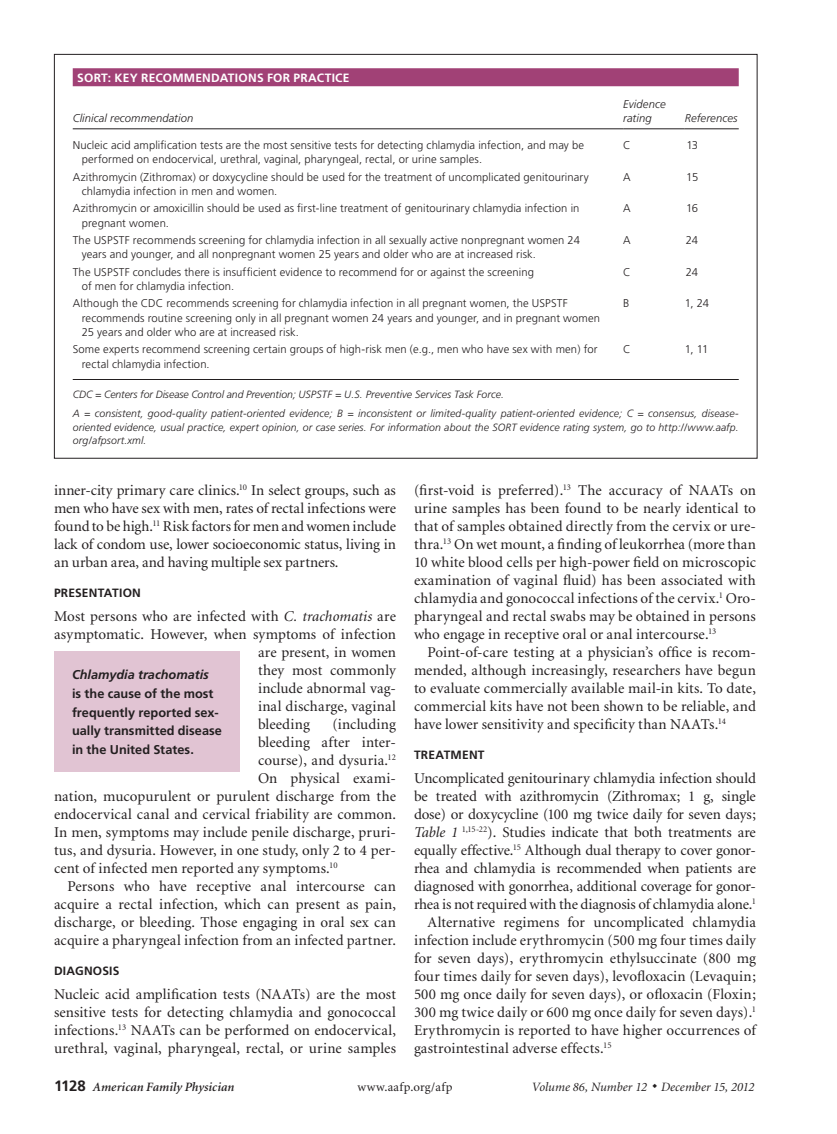
<style>
.page{position:relative;width:837px;height:1134px;background:#fff}
.page>*{position:absolute;margin:0;border:0;box-sizing:border-box;transform-origin:0 0}
.body_noindent{font:15px/18px "Minion";letter-spacing:.005em;color:#231f20;text-align:justify}
.body_text{font:15px/18px "Minion";letter-spacing:.01em;color:#231f20;text-align:justify}
.nugget{font:700 12.75px/18.8px "Frutiger";color:#231f20}
.t1{font:italic 12.75px "Minion";color:#231f20}
.t2{font:italic 600 12.75px "Minion";letter-spacing:.005em;color:#231f20}
.t3{font:12.75px "Minion";letter-spacing:.03em;color:#231f20}
.table_title_SORT{font:700 12px "Frutiger";letter-spacing:.02em;color:#fff}
.head2{font:700 12px "Frutiger";letter-spacing:.02em;color:#231f20}
.table_data{font:300 11.25px/14.2px "Frutiger";letter-spacing:.01em;color:#231f20}
.table_head1{font:italic 300 11.25px/14.2px "Frutiger";letter-spacing:.01em;color:#231f20}
.table_fig_note{font:italic 300 10.5px/13.5px "Frutiger";letter-spacing:.01em;color:#231f20;text-align:justify}
.s1{font-style:italic}
.s2{font-family:"Frutiger";font-weight:700;font-style:normal;font-size:15px}
</style>
<div class="page">
<div style="left:54px;top:652px;width:186px;height:120px;background:#e1c4d3"></div>
<div style="left:73px;top:68px;width:666px;height:18px;background:#a14176"></div>
<hr style="left:73px;top:128px;width:550px;height:1px;background:#231f20">
<hr style="left:623px;top:128px;width:62px;height:1px;background:#231f20">
<hr style="left:685px;top:128px;width:54px;height:1px;background:#231f20">
<hr style="left:73px;top:379px;width:666px;height:1px;background:#231f20">
<p class="table_title_SORT" style="left:77px;top:71px;width:274px">SORT: KEY RECOMMENDATIONS FOR PRACTICE</p>
<p class="table_head1" style="left:73px;top:112px;width:122px">Clinical recommendation</p>
<p class="table_head1" style="left:623px;top:97px;width:44px">Evidence rating</p>
<p class="table_head1" style="left:685px;top:112px;width:54px">References</p>
<p class="table_data" style="left:82px;top:138px;width:504px;text-indent:-9px">Nucleic acid amplification tests are the most sensitive tests for detecting chlamydia infection, and may be performed on endocervical, urethral, vaginal, pharyngeal, rectal, or urine samples.</p>
<p class="table_data" style="left:623px;top:138px;width:9px">C</p>
<p class="table_data" style="left:686px;top:138px;width:13px">13</p>
<p class="table_data" style="left:82px;top:170px;width:508px;text-indent:-9px">Azithromycin (Zithromax) or doxycycline should be used for the treatment of uncomplicated genitourinary chlamydia infection in men and women.</p>
<p class="table_data" style="left:623px;top:170px;width:9px">A</p>
<p class="table_data" style="left:686px;top:170px;width:13px">15</p>
<p class="table_data" style="left:82px;top:201px;width:499px;text-indent:-9px">Azithromycin or amoxicillin should be used as first-line treatment of genitourinary chlamydia infection in pregnant women.</p>
<p class="table_data" style="left:623px;top:201px;width:9px">A</p>
<p class="table_data" style="left:686px;top:201px;width:14px">16</p>
<p class="table_data" style="left:82px;top:233px;width:500px;text-indent:-9px">The USPSTF recommends screening for chlamydia infection in all sexually active nonpregnant women 24 years and younger, and all nonpregnant women 25 years and older who are at increased risk.</p>
<p class="table_data" style="left:623px;top:233px;width:9px">A</p>
<p class="table_data" style="left:686px;top:233px;width:14px">24</p>
<p class="table_data" style="left:82px;top:265px;width:454px;text-indent:-9px">The USPSTF concludes there is insufficient evidence to recommend for or against the screening of men for chlamydia infection.</p>
<p class="table_data" style="left:623px;top:265px;width:9px">C</p>
<p class="table_data" style="left:686px;top:265px;width:14px">24</p>
<p class="table_data" style="left:82px;top:296px;width:520px;text-indent:-9px">Although the CDC recommends screening for chlamydia infection in all pregnant women, the USPSTF recommends routine screening only in all pregnant women 24 years and younger, and in pregnant women<br>25 years and older who are at increased risk.</p>
<p class="table_data" style="left:623px;top:296px;width:8px">B</p>
<p class="table_data" style="left:685px;top:296px;width:26px">1, 24</p>
<p class="table_data" style="left:82px;top:342px;width:517px;text-indent:-9px">Some experts recommend screening certain groups of high-risk men (e.g., men who have sex with men) for rectal chlamydia infection.</p>
<p class="table_data" style="left:623px;top:342px;width:9px">C</p>
<p class="table_data" style="left:685px;top:342px;width:25px">1, 11</p>
<p class="table_fig_note" style="left:73px;top:388px;width:433px">CDC = Centers for Disease Control and Prevention; USPSTF = U.S. Preventive Services Task Force.</p>
<p class="table_fig_note" style="left:73px;top:407px;width:667px">A = consistent, good-quality patient-oriented evidence; B = inconsistent or limited-quality patient-oriented evidence; C = consensus, disease&shy;oriented evidence, usual practice, expert opinion, or case series. For information about the SORT evidence rating system, go to http://www.aafp. org/afpsort.xml.</p>
<p class="body_text" style="left:54px;top:482px;width:344px">inner-city primary care clinics.<sup>10</sup> In select groups, such as men who have sex with men, rates of rectal infections were found to be high.<sup>11</sup> Risk factors for men and women include lack of condom use, lower socioeconomic status, living in an urban area, and having multiple sex partners.</p>
<p class="head2" style="left:54px;top:586px;width:88px">PRESENTATION</p>
<p class="body_noindent" style="left:54px;top:608px;width:344px">Most persons who are infected with <span class="s1">C. trachomatis</span> are</p>
<p class="body_noindent" style="left:54px;top:626px;width:343px">asymptomatic. However, when symptoms of infection</p>
<p class="body_noindent" style="left:258px;top:644px;width:140px">are present, in women</p>
<p class="body_noindent" style="left:258px;top:662px;width:139px">they most commonly</p>
<p class="body_noindent" style="left:258px;top:680px;width:140px">include abnormal vag-</p>
<p class="body_noindent" style="left:258px;top:698px;width:140px">inal discharge, vaginal</p>
<p class="body_noindent" style="left:258px;top:716px;width:53px">bleeding</p>
<p class="body_noindent" style="left:333px;top:716px;width:65px">(including</p>
<p class="body_noindent" style="left:258px;top:734px;width:140px">bleeding after inter-</p>
<p class="body_noindent" style="left:258px;top:752px;width:139px">course), and dysuria.<sup>12</sup></p>
<p class="body_noindent" style="left:258px;top:770px;width:140px">On physical exami-</p>
<p class="body_noindent" style="left:54px;top:788px;width:344px">nation, mucopurulent or purulent discharge from the</p>
<p class="body_noindent" style="left:54px;top:806px;width:344px">endocervical canal and cervical friability are common.</p>
<p class="body_noindent" style="left:54px;top:824px;width:344px">In men, symptoms may include penile discharge, pruri-</p>
<p class="body_noindent" style="left:54px;top:842px;width:344px">tus, and dysuria. However, in one study, only 2 to 4 per-</p>
<p class="body_noindent" style="left:54px;top:860px;width:285px">cent of infected men reported any symptoms.<sup>10</sup></p>
<p class="body_text" style="left:54px;top:878px;width:344px;text-indent:14px">Persons who have receptive anal intercourse can acquire a rectal infection, which can present as pain, discharge, or bleeding. Those engaging in oral sex can acquire a pharyngeal infection from an infected partner.</p>
<p class="head2" style="left:54px;top:964px;width:67px">DIAGNOSIS</p>
<p class="body_noindent" style="left:54px;top:986px;width:344px">Nucleic acid amplification tests (NAATs) are the most sensitive tests for detecting chlamydia and gonococcal infections.<sup>13</sup> NAATs can be performed on endocervical, urethral, vaginal, pharyngeal, rectal, or urine samples</p>
<p class="nugget" style="left:72px;top:665px;width:152px"><span class="s1">Chlamydia trachomatis<br></span>is the cause of the most frequently reported sex&shy;ually transmitted disease in the United States.</p>
<p class="body_noindent" style="left:414px;top:482px;width:344px">(first-void is preferred).<sup>13</sup> The accuracy of NAATs on urine samples has been found to be nearly identical to that of samples obtained directly from the cervix or ure&shy;thra.<sup>13</sup> On wet mount, a finding of leukorrhea (more than 10 white blood cells per high-power field on microscopic examination of vaginal fluid) has been associated with chlamydia and gonococcal infections of the cervix.<sup>1</sup> Oro&shy;pharyngeal and rectal swabs may be obtained in persons who engage in receptive oral or anal intercourse.<sup>13</sup></p>
<p class="body_text" style="left:414px;top:644px;width:344px;text-indent:14px">Point-of-care testing at a physician’s office is recom&shy;mended, although increasingly, researchers have begun to evaluate commercially available mail-in kits. To date, commercial kits have not been shown to be reliable, and have lower sensitivity and specificity than NAATs.<sup>14</sup></p>
<p class="head2" style="left:414px;top:748px;width:72px">TREATMENT</p>
<p class="body_noindent" style="left:414px;top:770px;width:344px">Uncomplicated genitourinary chlamydia infection should be treated with azithromycin (Zithromax; 1 g, single dose) or doxycycline (100 mg twice daily for seven days; <span class="s1">Table 1</span> <sup>1,15-22</sup>). Studies indicate that both treatments are equally effective.<sup>15</sup> Although dual therapy to cover gonor&shy;rhea and chlamydia is recommended when patients are diagnosed with gonorrhea, additional coverage for gonor&shy;rhea is not required with the diagnosis of chlamydia alone.<sup>1</sup></p>
<p class="body_text" style="left:414px;top:914px;width:344px;text-indent:14px">Alternative regimens for uncomplicated chlamydia infection include erythromycin (500 mg four times daily for seven days), erythromycin ethylsuccinate (800 mg four times daily for seven days), levofloxacin (Levaquin; 500 mg once daily for seven days), or ofloxacin (Floxin; 300 mg twice daily or 600 mg once daily for seven days).<sup>1<br></sup>Erythromycin is reported to have higher occurrences of gastrointestinal adverse effects.<sup>15</sup></p>
<p class="t2" style="left:54px;top:1080px;width:182px"><span class="s2">1128</span> American Family Physician</p>
<p class="t3" style="left:357px;top:1080px;width:97px">www.aafp.org/afp</p>
<p class="t1" style="left:532px;top:1080px;width:224px">Volume 86, Number 12 ◆ December 15, 2012</p>
</div>
